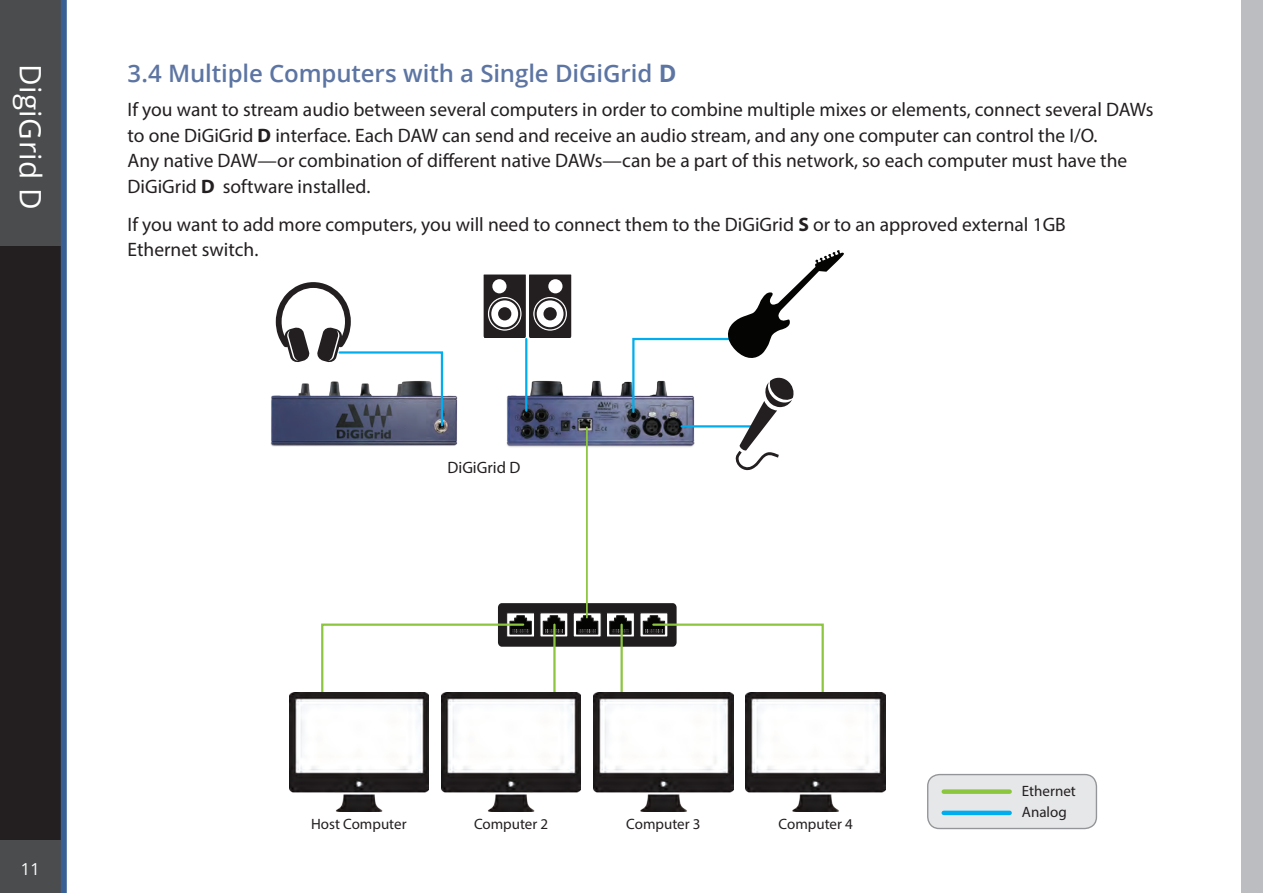
<style>
.page{position:relative;width:1263px;height:893px;background:#fff}
.page>*{position:absolute;margin:0;border:0;box-sizing:border-box;transform-origin:0 0}
.t1{font:29.7px "Open Sans";letter-spacing:.015em;color:#fff}
.t2{font:600 24px "Open Sans";letter-spacing:-.005em;color:#5d75a3}
.t3{font:19.5px/25.5px "Myriad Pro";color:#231f20}
.t4{font:16.5px "Myriad Pro";color:#231f20}
.t5{font:16.5px "Open Sans";color:#fff}
.t6{font:15px/21px "Myriad Pro";color:#231f20}
.s1{font-weight:700}
</style>
<div class="page">
<div style="left:1242px;top:0;width:21px;height:893px;background:#bcbdc0"></div>
<svg style="left:0;top:0;width:67px;height:893px"></svg>
<div style="left:498px;top:603px;width:179px;height:44px;background:#201d1e;border-radius:4px"></div>
<svg style="left:540px;top:613px;width:28px;height:24px"></svg>
<svg style="left:543px;top:615px;width:22px;height:19px"></svg>
<div style="left:506px;top:612px;width:29px;height:25px;background:#fff;border:1px solid #201d1e"></div>
<svg style="left:607px;top:613px;width:27px;height:24px"></svg>
<svg style="left:609px;top:615px;width:22px;height:19px"></svg>
<svg style="left:573px;top:613px;width:28px;height:24px"></svg>
<svg style="left:576px;top:615px;width:22px;height:19px"></svg>
<svg style="left:640px;top:613px;width:28px;height:24px"></svg>
<svg style="left:643px;top:615px;width:182px;height:90px"></svg>
<svg style="left:320px;top:615px;width:212px;height:78px"></svg>
<hr style="left:553px;top:625px;width:3px;height:80px;background:#8bc63e">
<hr style="left:620px;top:625px;width:3px;height:80px;background:#8bc63e">
<img style="left:746px;top:693px;width:139px;height:118px">
<img style="left:441px;top:693px;width:140px;height:118px">
<img style="left:289px;top:693px;width:140px;height:118px">
<img style="left:594px;top:693px;width:139px;height:118px">
<img style="left:506px;top:361px;width:125px;height:86px">
<hr style="left:586px;top:427px;width:2px;height:191px;background:#8bc63e">
<div style="left:529px;top:275px;width:42px;height:62px;background:#231f20"></div>
<svg style="left:534px;top:297px;width:32px;height:33px"></svg>
<div style="left:533px;top:297px;width:34px;height:33px;border:1px solid #fff;border-radius:50%"></div>
<svg style="left:534px;top:298px;width:32px;height:31px"></svg>
<div style="left:537px;top:300px;width:26px;height:27px;background:#fff;border-radius:50%"></div>
<div style="left:543px;top:307px;width:14px;height:13px;background:#231f20;border-radius:50%"></div>
<div style="left:548px;top:279px;width:14px;height:14px;background:#fff;border-radius:50%"></div>
<svg style="left:484px;top:336px;width:87px;height:2px"></svg>
<div style="left:484px;top:275px;width:42px;height:62px;background:#231f20"></div>
<svg style="left:488px;top:297px;width:33px;height:33px"></svg>
<div style="left:488px;top:297px;width:33px;height:33px;border:1px solid #fff;border-radius:50%"></div>
<svg style="left:489px;top:298px;width:31px;height:31px"></svg>
<div style="left:491px;top:300px;width:27px;height:27px;background:#fff;border-radius:50%"></div>
<div style="left:498px;top:307px;width:13px;height:13px;background:#231f20;border-radius:50%"></div>
<div style="left:492px;top:279px;width:14px;height:14px;background:#fff;border-radius:50%"></div>
<img style="left:270px;top:395px;width:188px;height:52px">
<svg style="left:631px;top:250px;width:213px;height:221px"></svg>
<svg style="left:276px;top:282px;width:168px;height:145px"></svg>
<hr style="left:525px;top:339px;width:2px;height:72px;background:#00aeef">
<div style="left:928px;top:774px;width:168px;height:54px;background:#e6e7e9;border-radius:12px"></div>
<div style="left:927px;top:774px;width:170px;height:55px;border:1px solid #939598;border-radius:12px"></div>
<hr style="left:944px;top:811px;width:66px;height:4px;background:#00aeef">
<div style="left:944px;top:789px;width:66px;height:5px;background:#8bc63e"></div>
<h1 class="t1" style="left:51px;top:64px;width:148px;rotate:90deg">DigiGrid D</h1>
<p class="t2" style="left:128px;top:57px;width:550px">3.4 Multiple Computers with a Single DiGiGrid <span class="s1">D</span></p>
<p class="t3" style="left:128px;top:97px;width:1027px">If you want to stream audio between several computers in order to combine multiple mixes or elements, connect several DAWs to one DiGiGrid <span class="s1">D</span> interface. Each DAW can send and receive an audio stream, and any one computer can control the O/ I .<br>Any native DAW—or combination of different native DAWs—can be a part of this network, so each computer must have the DiGiGrid <span class="s1">D</span> software installed.</p>
<p class="t3" style="left:128px;top:211px;width:940px">If you want to add more computers, you will need to connect them to the DiGiGrid <span class="s1">S</span> or to an approved external 1GB<br>Ethernet switch.</p>
<p class="t4" style="left:447px;top:457px;width:75px">DiGiGrid D</p>
<p class="t5" style="left:21px;top:857px;width:20px">11</p>
<p class="t6" style="left:311px;top:813px;width:97px">Host Computer</p>
<p class="t6" style="left:474px;top:813px;width:76px">Computer 2</p>
<p class="t6" style="left:626px;top:813px;width:76px">Computer 3</p>
<p class="t6" style="left:778px;top:813px;width:76px">Computer 4</p>
<p class="t6" style="left:1022px;top:780px;width:55px">Ethernet<br>Analog</p>
</div>
